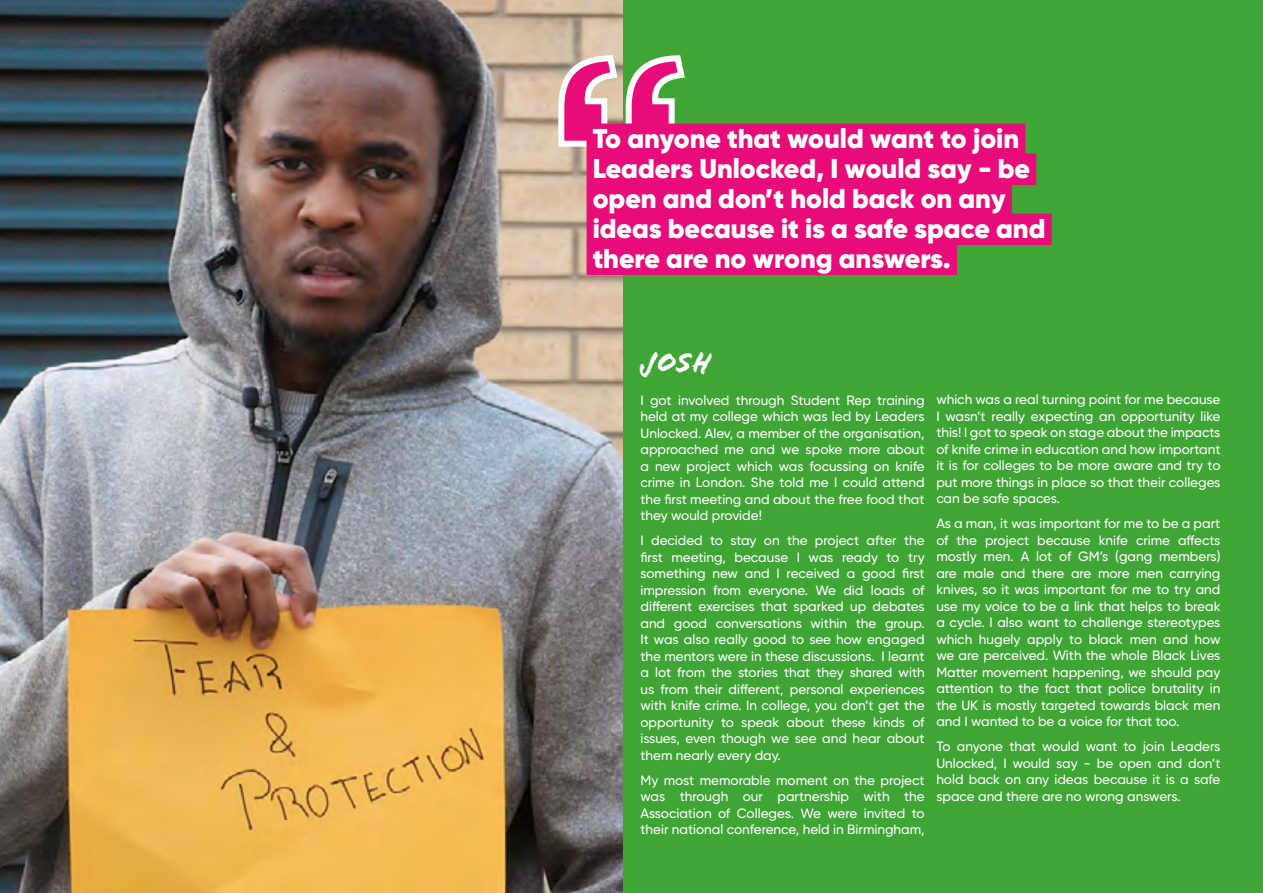
<style>
.page{position:relative;width:1263px;height:893px;background:#3fa535}
.page>*{position:absolute;margin:0;border:0;box-sizing:border-box;transform-origin:0 0}
.t1{font:30px "Flood Std";color:#fff}
.t2{font:900 27.15px/30px "Gilroy";color:#fff}
.t3{font:500 13.5px/16.5px "Gilroy";color:#fff;text-align:justify}
</style>
<div class="page">
<img style="left:0;top:0;width:622px;height:893px">
<svg style="left:555px;top:52px;width:133px;height:98px"></svg>
<div style="left:587px;top:124px;width:438px;height:31px;background:#e80c7a"></div>
<div style="left:587px;top:154px;width:449px;height:31px;background:#e80c7a"></div>
<div style="left:587px;top:184px;width:425px;height:31px;background:#e80c7a"></div>
<div style="left:587px;top:214px;width:465px;height:31px;background:#e80c7a"></div>
<div style="left:587px;top:244px;width:370px;height:31px;background:#e80c7a"></div>
<h2 class="t2" style="left:593px;top:124px;width:454px">To anyone that would want to join<br>Leaders Unlocked, I would say - be open and don’t hold back on any ideas because it is a safe space and there are no wrong answers.</h2>
<h1 class="t1" style="left:640px;top:345px;width:73px">Josh</h1>
<p class="t3" style="left:640px;top:391px;width:286px">I got involved through Student Rep training held at my college which was led by Leaders Unlocked. Alev, a member of the organisation, approached me and we spoke more about a new project which was focussing on knife crime in London. She told me I could attend the first meeting and about the free food that they would provide!</p>
<p class="t3" style="left:640px;top:532px;width:286px">I decided to stay on the project after the first meeting, because I was ready to try something new and I received a good first impression from everyone. We did loads of different exercises that sparked up debates and good conversations within the group.<br>It was also really good to see how engaged the mentors were in these discussions. I learnt a lot from the stories that they shared with us from their different, personal experiences with knife crime. In college, you don’t get the opportunity to speak about these kinds of issues, even though we see and hear about them nearly every day.</p>
<p class="t3" style="left:640px;top:771px;width:286px">My most memorable moment on the project was through our partnership with the Association of Colleges. We were invited to their national conference, held in Birmingham,</p>
<p class="t3" style="left:936px;top:391px;width:286px">which was a real turning point for me because I wasn’t really expecting an opportunity like this! I got to speak on stage about the impacts of knife crime in education and how important it is for colleges to be more aware and try to put more things in place so that their colleges can be safe spaces.</p>
<p class="t3" style="left:936px;top:515px;width:286px">As a man, it was important for me to be a part of the project because knife crime affects mostly men. A lot of GM’s (gang members) are male and there are more men carrying knives, so it was important for me to try and use my voice to be a link that helps to break a cycle. I also want to challenge stereotypes which hugely apply to black men and how we are perceived. With the whole Black Lives Matter movement happening, we should pay attention to the fact that police brutality in the UK is mostly targeted towards black men and I wanted to be a voice for that too.</p>
<p class="t3" style="left:936px;top:738px;width:286px">To anyone that would want to join Leaders Unlocked, I would say - be open and don’t hold back on any ideas because it is a safe space and there are no wrong answers.</p>
</div>
